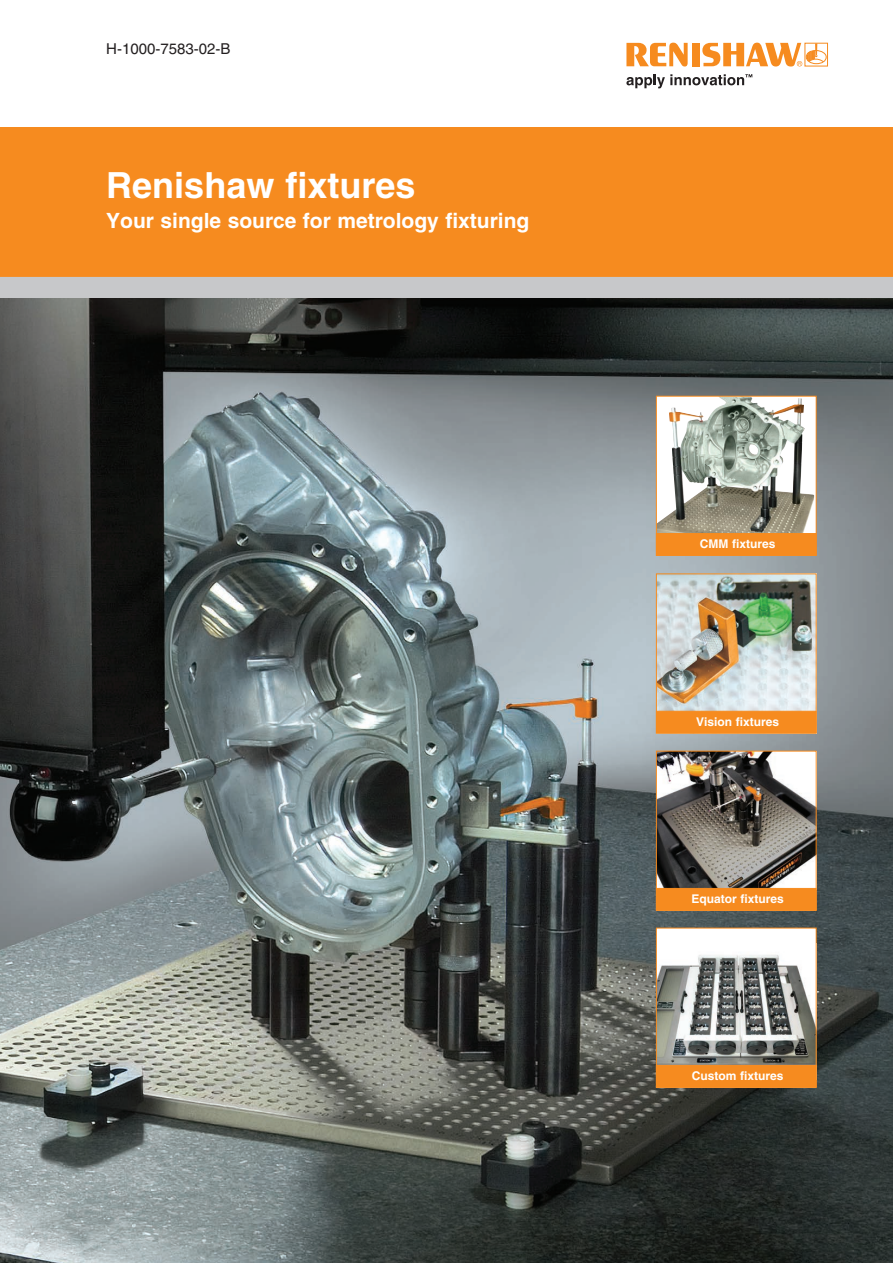
<style>
.page{position:relative;width:893px;height:1263px;background:#fff}
.page>*{position:absolute;margin:0;border:0;box-sizing:border-box;transform-origin:0 0}
.t1{font:700 36px "Helvetica";color:#fff}
.t2{font:700 21px "Helvetica";color:#fff}
.t3{font:15px "Helvetica";color:#231f20}
._8pt_intro{font:700 12px "Helvetica";color:#fff}
</style>
<div class="page">
<img style="left:0;top:298px;width:893px;height:965px">
<img style="left:658px;top:575px;width:156px;height:136px">
<div style="left:656px;top:573px;width:160px;height:160px;border:1px solid #f68b1f"></div>
<img style="left:658px;top:398px;width:156px;height:135px">
<div style="left:656px;top:396px;width:160px;height:160px;border:1px solid #f68b1f"></div>
<div style="left:656px;top:533px;width:160px;height:23px;background:#f68b1f"></div>
<img style="left:658px;top:753px;width:156px;height:135px">
<div style="left:656px;top:751px;width:160px;height:160px;border:1px solid #f68b1f"></div>
<div style="left:656px;top:711px;width:160px;height:22px;background:#f68b1f;border:1px solid #f68b1f"></div>
<div style="left:656px;top:888px;width:160px;height:23px;background:#f68b1f"></div>
<div style="left:656px;top:928px;width:160px;height:159px;background:#fff"></div>
<img style="left:658px;top:954px;width:156px;height:111px">
<div style="left:656px;top:928px;width:160px;height:159px;border:1px solid #f68b1f"></div>
<div style="left:656px;top:1065px;width:160px;height:22px;background:#f68b1f"></div>
<svg style="left:626px;top:43px;width:62px;height:24px"></svg>
<div style="left:692px;top:43px;width:8px;height:23px;background:#f68b1f"></div>
<div style="left:805px;top:43px;width:23px;height:23px;border:1px solid #f68b1f"></div>
<div style="left:806px;top:50px;width:20px;height:14px;border:1px solid #f68b1f;border-radius:50%"></div>
<svg style="left:702px;top:43px;width:122px;height:24px"></svg>
<svg style="left:626px;top:74px;width:126px;height:14px"></svg>
<div style="left:0;top:276px;width:893px;height:22px;background:#c7c8ca"></div>
<div style="left:0;top:128px;width:893px;height:148px;background:#f68b1f"></div>
<p class="t3" style="left:106px;top:40px;width:126px">H-1000-7583-02-B</p>
<p class="t1" style="left:106px;top:163px;width:311px">Renishaw fixtures</p>
<p class="t2" style="left:106px;top:208px;width:425px">Your single source for metrology fixturing</p>
<p class="_8pt_intro" style="left:700px;top:537px;width:77px">CMM fixtures</p>
<p class="_8pt_intro" style="left:696px;top:714px;width:85px">Vision fixtures</p>
<p class="_8pt_intro" style="left:692px;top:892px;width:94px">Equator fixtures</p>
<p class="_8pt_intro" style="left:692px;top:1068px;width:93px">Custom fixtures</p>
</div>
